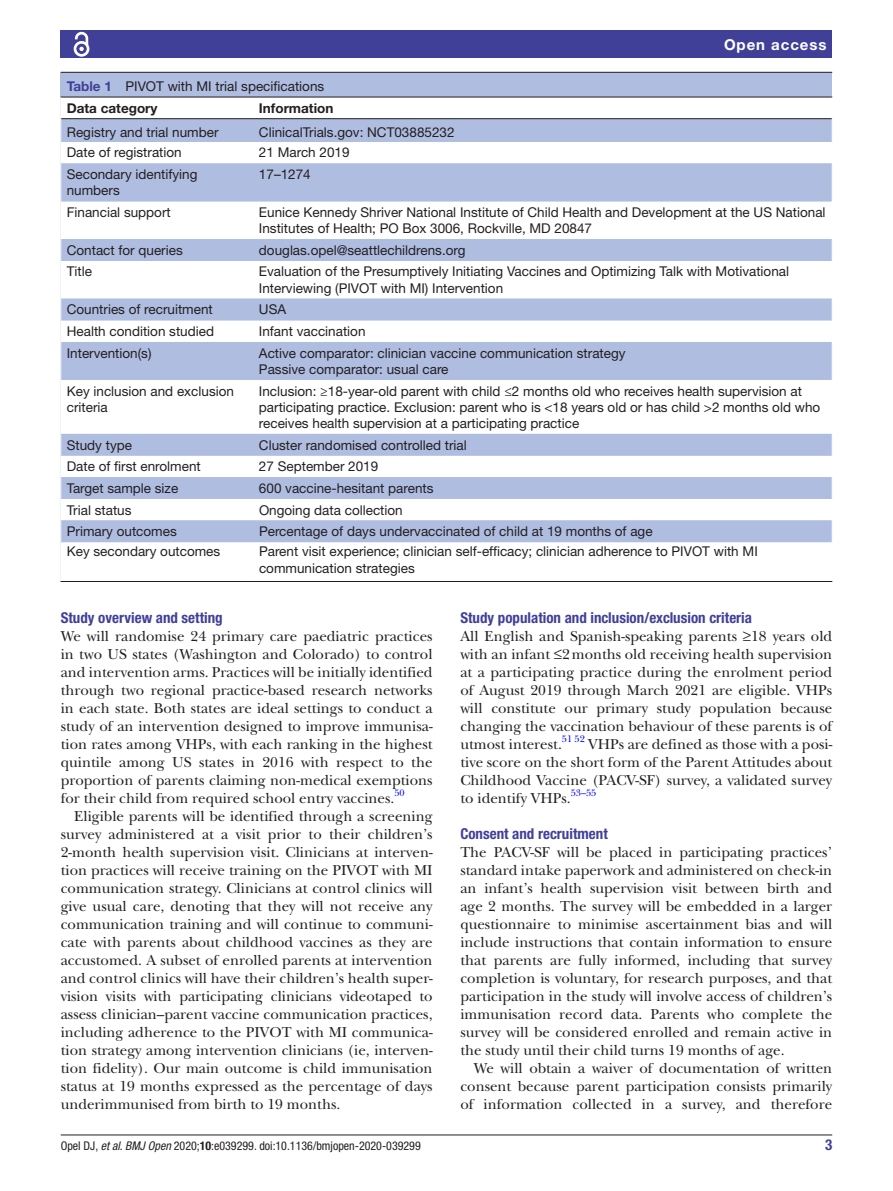
<style>
.page{position:relative;width:893px;height:1191px;background:#fff}
.page>*{position:absolute;margin:0;border:0;box-sizing:border-box;transform-origin:0 0}
.t1{font:15px/18px "New Baskerville";color:#231f20;text-align:justify}
.t2{font:700 condensed 15px "Helvetica Neue LT Std";color:#414099}
.t3{font:700 15px "Helvetica Neue LT Std";letter-spacing:.065em;color:#fff}
.t4{font:13.5px/16.2px "Helvetica Neue LT Std";color:#231f20}
.t5{font:700 13.5px "Helvetica Neue LT Std";color:#231f20}
.t6{font:condensed 12px "Helvetica Neue LT Std";color:#231f20}
.t7{font:9.9px "New Baskerville";color:#00f}
.s1{font-weight:700;color:#414099}
.s2{font-weight:700}
.s3{font-style:italic}
</style>
<div class="page">
<hr style="left:61px;top:1134px;width:771px;height:1px;background:#231f20">
<div style="left:61px;top:31px;width:771px;height:27px;background:#414099"></div>
<svg style="left:73px;top:31px;width:17px;height:26px"></svg>
<div style="left:61px;top:73px;width:771px;height:509px;background:#afbde1"></div>
<hr style="left:61px;top:72px;width:771px;height:1px;background:#231f20">
<div style="left:61px;top:98px;width:771px;height:483px;background:#fff"></div>
<svg style="left:61px;top:119px;width:771px;height:423px"></svg>
<hr style="left:61px;top:97px;width:192px;height:1px;background:#231f20">
<hr style="left:61px;top:118px;width:192px;height:1px;background:#231f20">
<hr style="left:253px;top:97px;width:579px;height:1px;background:#231f20">
<hr style="left:253px;top:118px;width:579px;height:1px;background:#231f20">
<hr style="left:61px;top:581px;width:192px;height:1px;background:#231f20">
<hr style="left:253px;top:581px;width:579px;height:1px;background:#231f20">
<svg style="left:60px;top:97px;width:1px;height:66px"></svg>
<svg style="left:60px;top:239px;width:1px;height:22px"></svg>
<svg style="left:60px;top:299px;width:1px;height:43px"></svg>
<svg style="left:60px;top:434px;width:1px;height:108px"></svg>
<p class="t4" style="left:67px;top:75px;width:259px;line-height:22px"><span class="s1">Table 1</span> PIVOT with MI trial specifications<br><span class="s2">Data category</span></p>
<p class="t5" style="left:259px;top:99px;width:76px">Information</p>
<p class="t3" style="left:724px;top:35px;width:104px">Open access</p>
<p class="t4" style="left:67px;top:124px;width:153px">Registry and trial number</p>
<p class="t4" style="left:259px;top:124px;width:197px">ClinicalTrials.gov: NCT03885232</p>
<p class="t4" style="left:67px;top:144px;width:117px">Date of registration</p>
<p class="t4" style="left:259px;top:144px;width:92px">21 March 2019</p>
<p class="t4" style="left:67px;top:166px;width:132px">Secondary identifying numbers</p>
<p class="t4" style="left:259px;top:166px;width:53px">17–1274</p>
<p class="t4" style="left:67px;top:204px;width:106px">Financial support</p>
<p class="t4" style="left:259px;top:204px;width:568px">Eunice Kennedy Shriver National Institute of Child Health and Development at the US National<br>Institutes of Health; PO Box 3006, Rockville, MD 20847</p>
<p class="t4" style="left:67px;top:242px;width:118px">Contact for queries</p>
<p class="t4" style="left:259px;top:242px;width:208px">douglas.opel@seattlechildrens.org</p>
<p class="t4" style="left:67px;top:263px;width:27px">Title</p>
<p class="t4" style="left:259px;top:263px;width:532px">Evaluation of the Presumptively Initiating Vaccines and Optimizing Talk with Motivational<br>Interviewing (PIVOT with MI) Intervention</p>
<p class="t4" style="left:67px;top:301px;width:148px">Countries of recruitment</p>
<p class="t4" style="left:259px;top:301px;width:29px">USA</p>
<p class="t4" style="left:67px;top:323px;width:149px">Health condition studied</p>
<p class="t4" style="left:259px;top:323px;width:108px">Infant vaccination</p>
<p class="t4" style="left:67px;top:344px;width:86px">Intervention(s)</p>
<p class="t4" style="left:259px;top:344px;width:368px">Active comparator: clinician vaccine communication strategy<br>Passive comparator: usual care</p>
<p class="t4" style="left:67px;top:382px;width:169px">Key inclusion and exclusion criteria</p>
<p class="t4" style="left:259px;top:382px;width:563px">Inclusion: ≥18-year-old parent with child ≤2 months old who receives health supervision at participating practice. Exclusion: parent who is &lt;18 years old or has child &gt;2 months old who receives health supervision at a participating practice</p>
<p class="t4" style="left:67px;top:436px;width:67px">Study type</p>
<p class="t4" style="left:259px;top:436px;width:209px">Cluster randomised controlled trial</p>
<p class="t4" style="left:67px;top:458px;width:136px">Date of first enrolment</p>
<p class="t4" style="left:259px;top:458px;width:121px">27 September 2019</p>
<p class="t4" style="left:67px;top:480px;width:113px">Target sample size</p>
<p class="t4" style="left:259px;top:480px;width:176px">600 vaccine-hesitant parents</p>
<p class="t4" style="left:67px;top:501px;width:66px">Trial status</p>
<p class="t4" style="left:259px;top:501px;width:145px">Ongoing data collection</p>
<p class="t4" style="left:67px;top:523px;width:112px">Primary outcomes</p>
<p class="t4" style="left:259px;top:523px;width:395px">Percentage of days undervaccinated of child at 19 months of age</p>
<p class="t4" style="left:67px;top:543px;width:155px">Key secondary outcomes</p>
<p class="t4" style="left:259px;top:543px;width:500px">Parent visit experience; clinician self-efficacy; clinician adherence to PIVOT with MI communication strategies</p>
<p class="t2" style="left:61px;top:609px;width:163px">Study overview and setting</p>
<p class="t1" style="left:61px;top:627px;width:373px">We will randomise 24 primary care paediatric practices in two US states (Washington and Colorado) to control and intervention arms. Practices will be initially identified through two regional practice-based research networks in each state. Both states are ideal settings to conduct a study of an intervention designed to improve immunisa&shy;tion rates among VHPs, with each ranking in the highest quintile among US states in 2016 with respect to the proportion of parents claiming non-medical exemptions for their child from required school entry vaccines.</p>
<p class="t7" style="left:394px;top:787px;width:12px">50</p>
<p class="t1" style="left:61px;top:807px;width:373px;text-indent:14px">Eligible parents will be identified through a screening survey administered at a visit prior to their children’s 2-month health supervision visit. Clinicians at interven&shy;tion practices will receive training on the PIVOT with MI communication strategy. Clinicians at control clinics will give usual care, denoting that they will not receive any communication training and will continue to communi&shy;cate with parents about childhood vaccines as they are accustomed. A subset of enrolled parents at intervention and control clinics will have their children’s health super&shy;vision visits with participating clinicians videotaped to assess clinician–parent vaccine communication practices, including adherence to the PIVOT with MI communica&shy;tion strategy among intervention clinicians (ie, interven&shy;tion fidelity). Our main outcome is child immunisation status at 19 months expressed as the percentage of days underimmunised from birth to 19 months.</p>
<p class="t2" style="left:460px;top:609px;width:293px">Study population and inclusion/exclusion criteria</p>
<p class="t1" style="left:460px;top:627px;width:373px">All English and Spanish-speaking parents ≥18 years old with an infant ≤2months old receiving health supervision at a participating practice during the enrolment period of August 2019 through March 2021 are eligible. VHPs will constitute our primary study population because changing the vaccination behaviour of these parents is of utmost interest.<sup>51</sup> <sup>52</sup> VHPs are defined as those with a posi&shy;tive score on the short form of the Parent Attitudes about Childhood Vaccine (PACV-SF) survey, a validated survey to identify VHPs.</p>
<p class="t7" style="left:571px;top:787px;width:27px">53–55</p>
<p class="t2" style="left:460px;top:825px;width:149px">Consent and recruitment</p>
<p class="t1" style="left:460px;top:843px;width:373px">The PACV-SF will be placed in participating practices’ standard intake paperwork and administered on check-in an infant’s health supervision visit between birth and age 2 months. The survey will be embedded in a larger questionnaire to minimise ascertainment bias and will include instructions that contain information to ensure that parents are fully informed, including that survey completion is voluntary, for research purposes, and that participation in the study will involve access of children’s immunisation record data. Parents who complete the survey will be considered enrolled and remain active in the study until their child turns 19 months of age.</p>
<p class="t1" style="left:460px;top:1059px;width:373px;text-indent:14px">We will obtain a waiver of documentation of written consent because parent participation consists primarily of information collected in a survey, and therefore</p>
<p class="t6" style="left:61px;top:1138px;width:362px">Opel DJ, <span class="s3">et al</span>. <span class="s3">BMJ Open</span> 2020;<span class="s2">10</span>:e039299. doi:10.1136/bmjopen-2020-039299</p>
<p class="t2" style="left:825px;top:1135px;width:9px">3</p>
</div>
